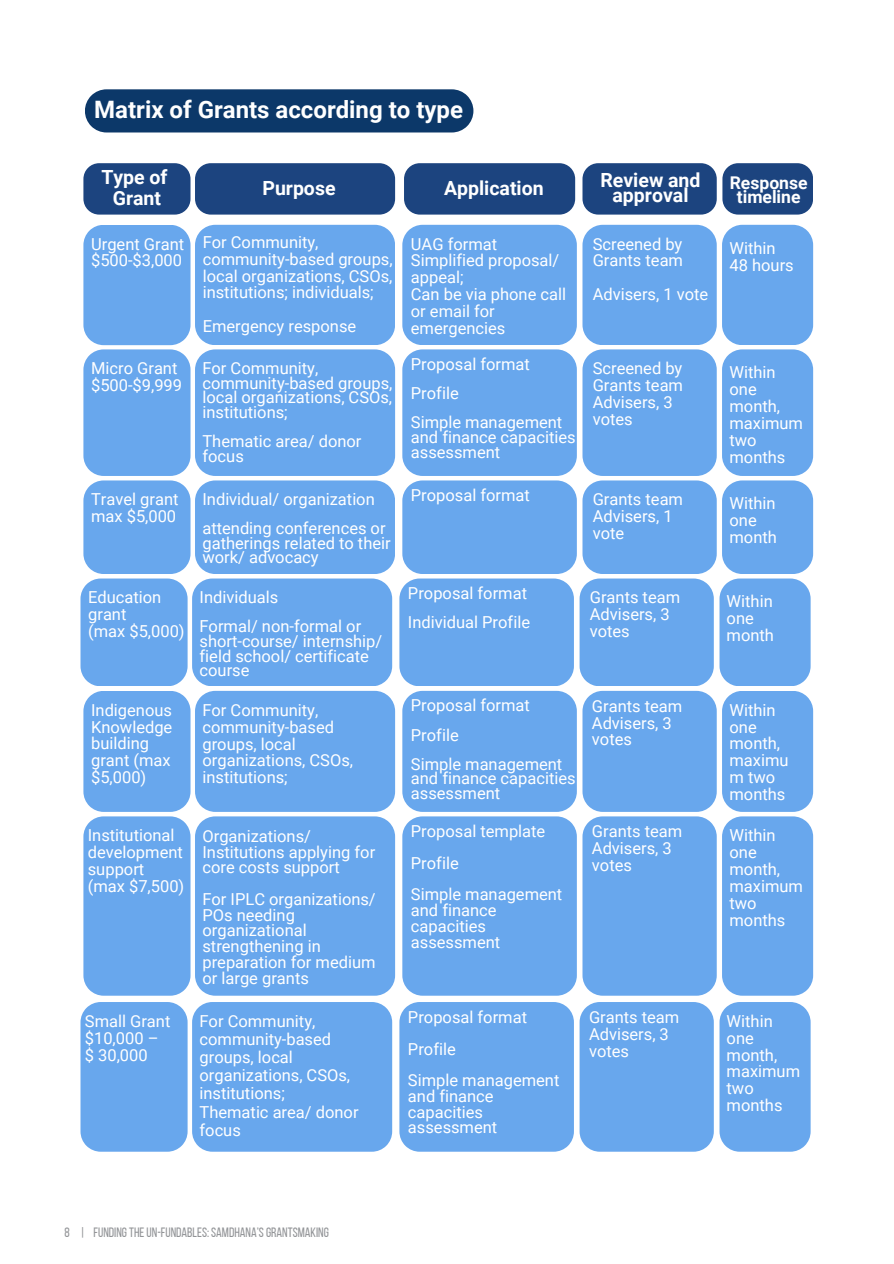
<style>
.page{position:relative;width:894px;height:1264px;background:#fff}
.page>*{position:absolute;margin:0;border:0;box-sizing:border-box;transform-origin:0 0}
.t1{font:700 24px "Roboto";color:#fff}
.t2{font:700 19.5px/20.2px "Roboto";color:#fff;text-align:center}
.t3{font:700 17.55px/14.1px "Roboto";color:#fff;text-align:center}
.t4{font:16.5px/16.8px "Roboto";color:#fff}
.t5{font:13.5px "Bebas Neue";color:#929497}
</style>
<div class="page">
<div style="left:85px;top:89px;width:388px;height:43px;background:#0c3869"></div>
<div style="left:83px;top:163px;width:107px;height:51px;background:#1c447f;border-radius:16px"></div>
<div style="left:195px;top:163px;width:200px;height:51px;background:#1c447f;border-radius:16px"></div>
<div style="left:404px;top:163px;width:171px;height:51px;background:#1c447f;border-radius:16px"></div>
<div style="left:582px;top:163px;width:134px;height:51px;background:#1c447f;border-radius:16px"></div>
<div style="left:722px;top:163px;width:90px;height:51px;background:#1c447f;border-radius:16px"></div>
<svg style="left:80px;top:225px;width:732px;height:770px;background:#74adee"></svg>
<div style="left:80px;top:1002px;width:312px;height:149px;background:#68a7ed"></div>
<div style="left:399px;top:1002px;width:174px;height:149px;background:#68a7ed"></div>
<div style="left:579px;top:1002px;width:134px;height:149px;background:#68a7ed"></div>
<div style="left:719px;top:1002px;width:91px;height:149px;background:#68a7ed"></div>
<h1 class="t1" style="left:94px;top:95px;width:370px">Matrix of Grants according to type</h1>
<h2 class="t2" style="left:101px;top:168px;width:68px">Type of<br>Grant</h2>
<h2 class="t2" style="left:262px;top:178px;width:75px">Purpose</h2>
<h4 class="t2" style="left:444px;top:178px;width:101px">Application</h4>
<h4 class="t2" style="left:600px;top:172px;width:101px;line-height:15.8px">Review and approval</h4>
<h4 class="t3" style="left:729px;top:176px;width:79px">Response timeline</h4>
<h4 class="t4" style="left:91px;top:235px;width:94px">Urgent Grant $500-$3,000</h4>
<h4 class="t4" style="left:203px;top:234px;width:191px">For Community, community-based groups, local organizations, CSOs, institutions; individuals;</h4>
<h4 class="t4" style="left:203px;top:318px;width:155px">Emergency response</h4>
<h4 class="t4" style="left:411px;top:235px;width:157px">UAG format<br>Simplified proposal/ appeal;<br>Can be via phone call or email for emergencies</h4>
<h4 class="t4" style="left:592px;top:235px;width:92px">Screened by<br>Grants team</h4>
<h4 class="t4" style="left:729px;top:239px;width:66px">Within<br>48 hours</h4>
<h4 class="t4" style="left:592px;top:286px;width:117px">Advisers, 1 vote</h4>
<h4 class="t4" style="left:91px;top:360px;width:92px">Micro Grant $500-$9,999</h4>
<h4 class="t4" style="left:202px;top:361px;width:191px;line-height:14.7px">For Community, community-based groups, local organizations, CSOs, institutions;</h4>
<h4 class="t4" style="left:202px;top:434px;width:160px;line-height:14.7px">Thematic area/ donor focus</h4>
<h4 class="t4" style="left:91px;top:491px;width:89px">Travel grant max $5,000</h4>
<h2 class="t4" style="left:202px;top:491px;width:174px">Individual/ organization</h2>
<h2 class="t4" style="left:202px;top:521px;width:190px;line-height:14.7px">attending conferences or gatherings related to their work/ advocacy</h2>
<h4 class="t4" style="left:88px;top:589px;width:98px">Education grant<br>(max $5,000)</h4>
<h4 class="t4" style="left:199px;top:589px;width:80px">Individuals</h4>
<h4 class="t4" style="left:199px;top:619px;width:184px;line-height:14.7px">Formal/ non-formal or short-course/ internship/ field school/ certificate course</h4>
<h4 class="t4" style="left:411px;top:356px;width:120px">Proposal format</h4>
<h4 class="t4" style="left:411px;top:385px;width:49px">Profile</h4>
<h4 class="t4" style="left:411px;top:415px;width:166px;line-height:14.7px">Simple management and finance capacities assessment</h4>
<h4 class="t4" style="left:592px;top:360px;width:92px">Screened by<br>Grants team<br>Advisers, 3 votes</h4>
<h4 class="t4" style="left:729px;top:364px;width:75px">Within one month, maximum two months</h4>
<h3 class="t4" style="left:411px;top:487px;width:120px">Proposal format</h3>
<h4 class="t4" style="left:592px;top:491px;width:92px">Grants team<br>Advisers, 1 vote</h4>
<h4 class="t4" style="left:729px;top:495px;width:49px">Within one month</h4>
<h4 class="t4" style="left:408px;top:585px;width:120px">Proposal format</h4>
<h4 class="t4" style="left:408px;top:614px;width:123px">Individual Profile</h4>
<h4 class="t4" style="left:589px;top:589px;width:92px">Grants team<br>Advisers, 3 votes</h4>
<h4 class="t4" style="left:726px;top:593px;width:49px">Within one month</h4>
<h4 class="t4" style="left:91px;top:701px;width:83px">Indigenous<br>Knowledge building grant (max $5,000)</h4>
<h4 class="t4" style="left:202px;top:701px;width:152px">For Community, community-based groups, local organizations, CSOs, institutions;</h4>
<h4 class="t4" style="left:411px;top:697px;width:120px">Proposal format</h4>
<h4 class="t4" style="left:411px;top:726px;width:49px">Profile</h4>
<h4 class="t4" style="left:411px;top:756px;width:166px;line-height:14.7px">Simple management and finance capacities assessment</h4>
<h4 class="t4" style="left:88px;top:827px;width:98px">Institutional development support (max $7,500)</h4>
<h4 class="t4" style="left:202px;top:828px;width:174px;line-height:15.8px">Organizations/<br>Institutions applying for core costs support</h4>
<h4 class="t4" style="left:202px;top:891px;width:175px;line-height:15.8px">For IPLC organizations/<br>POs needing organizational strengthening in preparation for medium or large grants</h4>
<h4 class="t4" style="left:411px;top:823px;width:136px">Proposal template</h4>
<h4 class="t4" style="left:411px;top:854px;width:49px">Profile</h4>
<h4 class="t4" style="left:411px;top:887px;width:153px;line-height:15.8px">Simple management and finance capacities assessment</h4>
<h4 class="t4" style="left:85px;top:1012px;width:87px">Small Grant $10,000 – $ 30,000</h4>
<h4 class="t4" style="left:199px;top:1012px;width:160px;line-height:18px">For Community, community-based groups, local organizations, CSOs, institutions;<br>Thematic area/ donor focus</h4>
<h4 class="t4" style="left:408px;top:1009px;width:120px">Proposal format</h4>
<h4 class="t4" style="left:408px;top:1040px;width:49px">Profile</h4>
<h4 class="t4" style="left:408px;top:1072px;width:153px;line-height:15.8px">Simple management and finance capacities assessment</h4>
<h4 class="t4" style="left:591px;top:697px;width:92px">Grants team<br>Advisers, 3 votes</h4>
<h4 class="t4" style="left:729px;top:701px;width:61px">Within one month, maximu m two months</h4>
<h4 class="t4" style="left:591px;top:823px;width:92px">Grants team<br>Advisers, 3 votes</h4>
<h4 class="t4" style="left:729px;top:827px;width:75px">Within one month, maximum two months</h4>
<h4 class="t4" style="left:589px;top:1008px;width:92px">Grants team<br>Advisers, 3 votes</h4>
<h4 class="t4" style="left:726px;top:1012px;width:75px">Within one month, maximum two months</h4>
<p class="t5" style="left:64px;top:1226px;width:266px">8 | FUNDING THE UN-FUNDABLES: SAMDHANA’S GRANTSMAKING</p>
</div>
